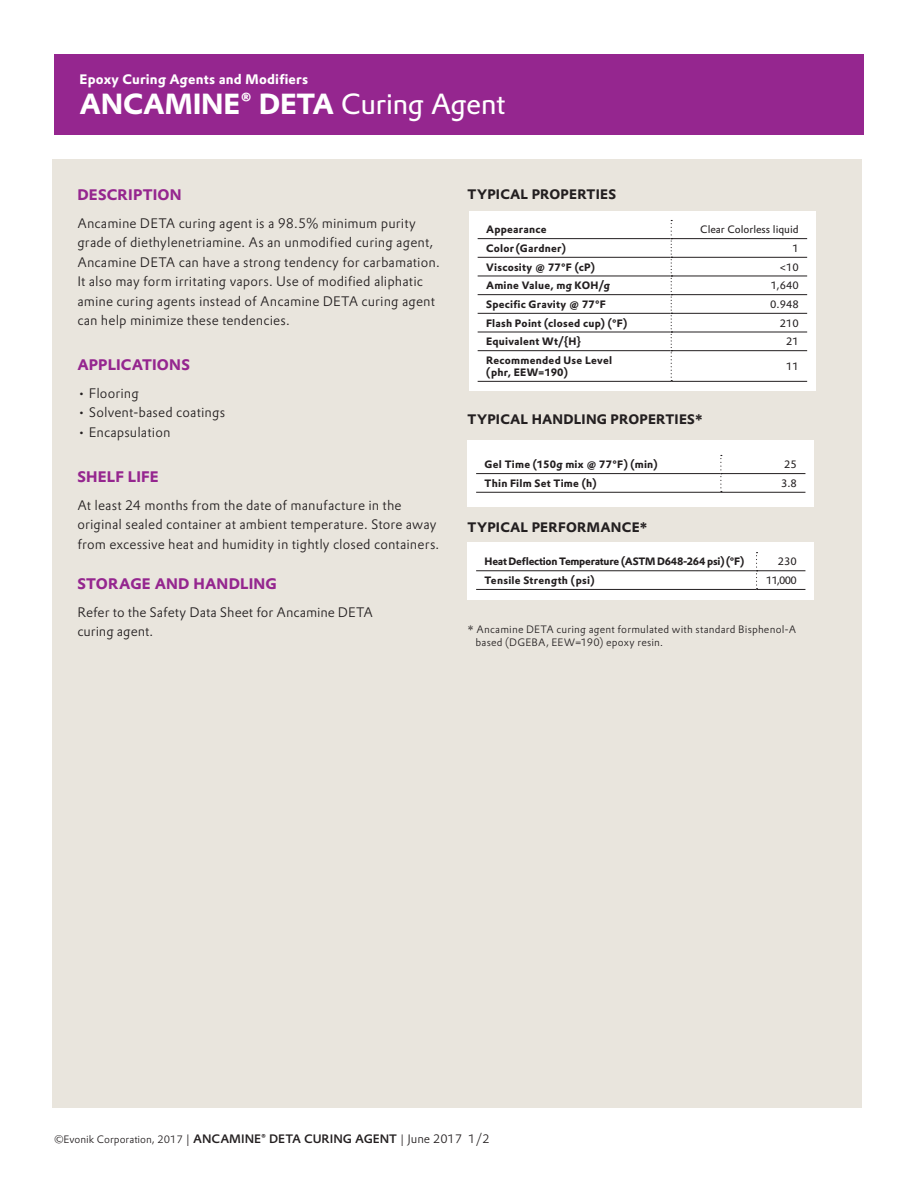
<style>
.page{position:relative;width:918px;height:1188px;background:#fff}
.page>*{position:absolute;margin:0;border:0;box-sizing:border-box;transform-origin:0 0}
.Headline_Prokyon_19{font:700 28.5px "Evonik Prokyon";letter-spacing:-.01em;color:#fff}
.Text_Column_Prokyon{font:700 15px "Evonik Prokyon";letter-spacing:.01em;color:#95268f}
.Subhead_Prokyon_10{font:700 15px "Evonik Prokyon";letter-spacing:.015em;color:#95268f}
.Text_Column_Prokyon-2{font:300 13.5px/19.5px "Evonik Prokyon";letter-spacing:.01em;color:#231f20}
.Rooftext_Prokyon_9{font:700 13.5px "Evonik Prokyon";letter-spacing:.015em;color:#fff}
.Table_head_Prokyon_9{font:700 13.5px "Evonik Prokyon";letter-spacing:.015em;color:#231f20}
.Text_Prokyon_9{font:700 13.5px "Evonik Prokyon";letter-spacing:.015em;color:#231f20}
.Subhead_Prokyon_10-2{font:700 13.5px "Evonik Prokyon";letter-spacing:.015em;color:#231f20}
.t1{font:500 12px "Evonik Prokyon";color:#231f20}
.t2{font:700 10.5px/12px "Evonik Prokyon";letter-spacing:.02em;color:#231f20}
.Text_Prokyon_9-2{font:300 10.5px/13.5px "Evonik Prokyon";letter-spacing:.02em;color:#231f20}
.t3{font:10.5px "Evonik Prokyon";color:#231f20}
.t4{font:700 10.5px "Evonik Prokyon";letter-spacing:-.025em;color:#231f20}
.s1{font-weight:400}
.s2{font-weight:300;font-size:10.5px}
.s3{font-weight:300}
</style>
<div class="page">
<div style="left:54px;top:54px;width:810px;height:81px;background:#95268f"></div>
<div style="left:52px;top:159px;width:810px;height:948px;background:#e9e5dd"></div>
<div style="left:469px;top:211px;width:347px;height:179px;background:#fff"></div>
<hr style="left:478px;top:238px;width:193px;height:1px;background:#231f20">
<hr style="left:478px;top:257px;width:193px;height:1px;background:#231f20">
<hr style="left:478px;top:276px;width:193px;height:1px;background:#231f20">
<hr style="left:478px;top:294px;width:193px;height:1px;background:#231f20">
<hr style="left:478px;top:313px;width:193px;height:1px;background:#231f20">
<hr style="left:478px;top:332px;width:193px;height:1px;background:#231f20">
<hr style="left:478px;top:350px;width:193px;height:1px;background:#231f20">
<hr style="left:478px;top:381px;width:193px;height:1px;background:#231f20">
<hr style="left:672px;top:238px;width:135px;height:1px;background:#231f20">
<hr style="left:672px;top:257px;width:135px;height:1px;background:#231f20">
<hr style="left:672px;top:276px;width:135px;height:1px;background:#231f20">
<hr style="left:672px;top:294px;width:135px;height:1px;background:#231f20">
<hr style="left:672px;top:313px;width:135px;height:1px;background:#231f20">
<hr style="left:672px;top:332px;width:135px;height:1px;background:#231f20">
<hr style="left:672px;top:350px;width:135px;height:1px;background:#231f20">
<hr style="left:671px;top:381px;width:136px;height:1px;background:#231f20">
<svg style="left:671px;top:220px;width:1px;height:161px"></svg>
<div style="left:468px;top:440px;width:346px;height:67px;background:#fff"></div>
<hr style="left:476px;top:473px;width:244px;height:1px;background:#231f20">
<hr style="left:476px;top:492px;width:245px;height:1px;background:#231f20">
<hr style="left:721px;top:473px;width:84px;height:1px;background:#231f20">
<hr style="left:721px;top:492px;width:84px;height:1px;background:#231f20">
<svg style="left:720px;top:455px;width:2px;height:37px"></svg>
<div style="left:468px;top:542px;width:346px;height:57px;background:#fff"></div>
<hr style="left:476px;top:571px;width:280px;height:1px;background:#231f20">
<hr style="left:476px;top:589px;width:281px;height:1px;background:#231f20">
<hr style="left:757px;top:571px;width:48px;height:1px;background:#231f20">
<hr style="left:757px;top:589px;width:48px;height:1px;background:#231f20">
<svg style="left:756px;top:552px;width:2px;height:37px"></svg>
<p class="Rooftext_Prokyon_9" style="left:80px;top:69px;width:230px">Epoxy Curing Agents and Modifiers</p>
<p class="Headline_Prokyon_19" style="left:80px;top:81px;width:428px">ANCAMINE® DETA <span class="s1">Curing Agent</span></p>
<p class="Subhead_Prokyon_10" style="left:77px;top:182px;width:106px">DESCRIPTION</p>
<p class="Text_Column_Prokyon-2" style="left:77px;top:212px;width:364px">Ancamine DETA curing agent is a 98.5% minimum purity grade of diethylenetriamine. As an unmodified curing agent, Ancamine DETA can have a strong tendency for carbamation.<br>It also may form irritating vapors. Use of modified aliphatic amine curing agents instead of Ancamine DETA curing agent can help minimize these tendencies.</p>
<p class="Text_Column_Prokyon" style="left:77px;top:353px;width:114px">APPLICATIONS</p>
<p class="Text_Column_Prokyon-2" style="left:77px;top:383px;width:63px">• Flooring</p>
<p class="Text_Column_Prokyon-2" style="left:77px;top:402px;width:149px">• Solvent-based coatings</p>
<p class="Text_Column_Prokyon-2" style="left:77px;top:422px;width:95px">• Encapsulation</p>
<p class="Text_Column_Prokyon" style="left:77px;top:465px;width:83px">SHELF LIFE</p>
<p class="Text_Column_Prokyon-2" style="left:77px;top:495px;width:363px">At least 24 months from the date of manufacture in the original sealed container at ambient temperature. Store away from excessive heat and humidity in tightly closed containers.</p>
<p class="Text_Column_Prokyon" style="left:77px;top:571px;width:201px">STORAGE AND HANDLING</p>
<p class="Text_Column_Prokyon-2" style="left:77px;top:601px;width:297px">Refer to the Safety Data Sheet for Ancamine DETA curing agent.</p>
<p class="Subhead_Prokyon_10-2" style="left:468px;top:183px;width:150px">TYPICAL PROPERTIES</p>
<p class="t2" style="left:486px;top:223px;width:62px">Appearance</p>
<p class="t3" style="left:700px;top:221px;width:100px">Clear Colorless liquid</p>
<p class="t2" style="left:486px;top:241px;width:81px">Color (Gardner)</p>
<p class="t3" style="left:792px;top:240px;width:8px">1</p>
<p class="t2" style="left:486px;top:260px;width:110px">Viscosity @ 77°F (cP)</p>
<p class="t3" style="left:780px;top:259px;width:20px">&lt;10</p>
<p class="t2" style="left:486px;top:279px;width:126px">Amine Value, mg KOH/g</p>
<p class="t3" style="left:771px;top:277px;width:29px">1,640</p>
<p class="t2" style="left:486px;top:297px;width:121px">Specific Gravity @ 77°F</p>
<p class="t3" style="left:770px;top:296px;width:30px">0.948</p>
<p class="t2" style="left:486px;top:316px;width:143px">Flash Point (closed cup) (°F)</p>
<p class="t3" style="left:780px;top:315px;width:20px">210</p>
<p class="t2" style="left:486px;top:335px;width:96px">Equivalent Wt/{H}</p>
<p class="t3" style="left:786px;top:333px;width:14px">21</p>
<p class="t2" style="left:486px;top:353px;width:128px">Recommended Use Level (phr, EEW=190)</p>
<p class="t3" style="left:786px;top:358px;width:14px">11</p>
<p class="Table_head_Prokyon_9" style="left:468px;top:408px;width:237px">TYPICAL HANDLING PROPERTIES*</p>
<p class="t2" style="left:485px;top:458px;width:174px">Gel Time (150g mix @ 77°F) (min)</p>
<p class="t3" style="left:784px;top:456px;width:14px">25</p>
<p class="t2" style="left:485px;top:476px;width:113px">Thin Film Set Time (h)</p>
<p class="t3" style="left:781px;top:475px;width:17px">3.8</p>
<p class="Text_Prokyon_9" style="left:468px;top:517px;width:182px">TYPICAL PERFORMANCE*</p>
<p class="t4" style="left:485px;top:553px;width:261px">Heat Deflection Temperature (ASTM D648-264 psi) (°F)</p>
<p class="t3" style="left:778px;top:554px;width:20px">230</p>
<p class="t2" style="left:485px;top:573px;width:111px">Tensile Strength (psi)</p>
<p class="t3" style="left:766px;top:572px;width:32px">11,000</p>
<p class="Text_Prokyon_9-2" style="left:476px;top:622px;width:322px;text-indent:-8px">* Ancamine DETA curing agent formulated with standard Bisphenol-A based (DGEBA, EEW=190) epoxy resin.</p>
<p class="t1" style="left:54px;top:1129px;width:437px"><span class="s2">©Evonik Corporation, 2017</span> <span class="s3">|</span> ANCAMINE® DETA CURING AGENT <span class="s3">| June 2017 1/2</span></p>
</div>
